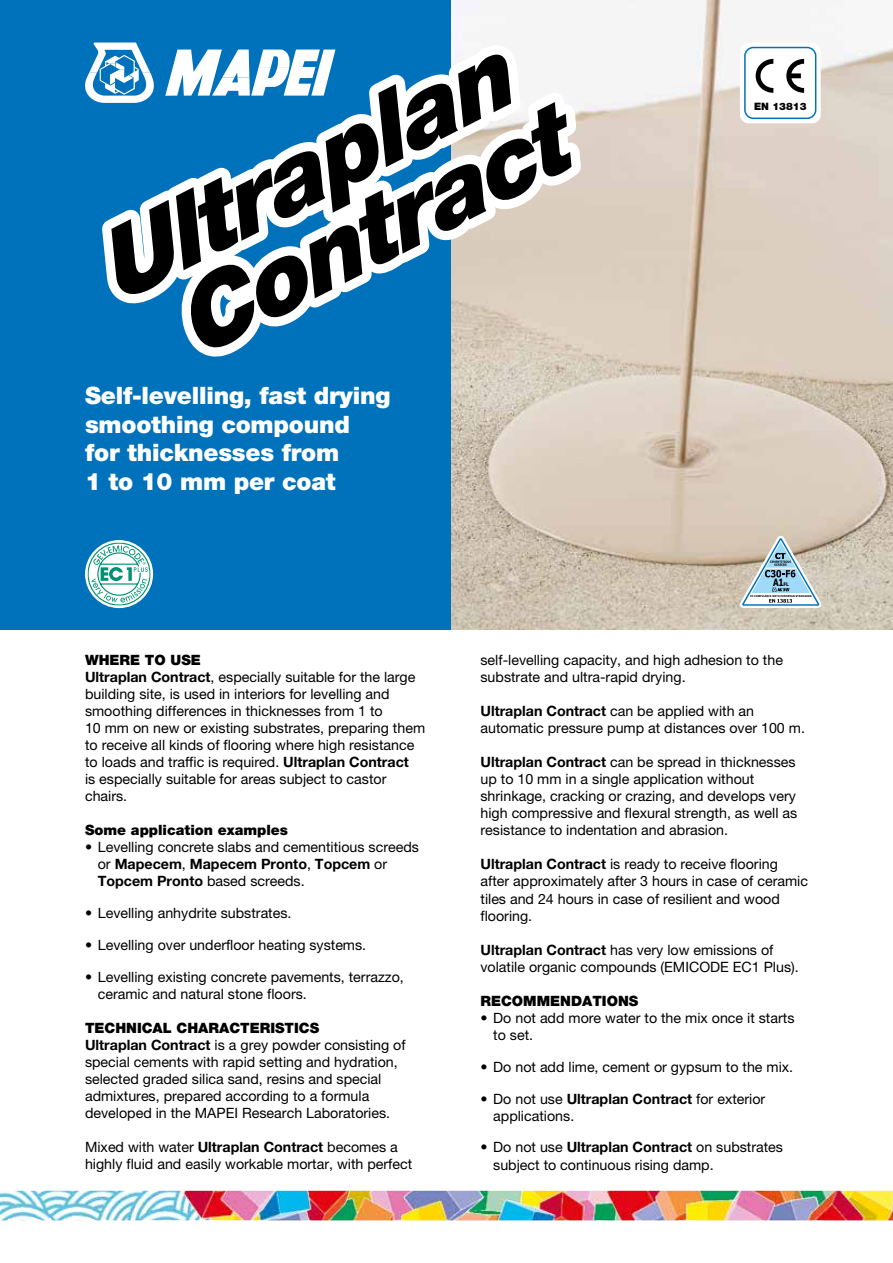
<style>
.page{position:relative;width:893px;height:1263px;background:#fff}
.page>*{position:absolute;margin:0;border:0;box-sizing:border-box;transform-origin:0 0}
.t1{font:italic 900 97.5px/84.4px "Helvetica Neue LTW1 G";color:#fff;text-align:center}
.t2{font:900 24px/28.5px "Helvetica Neue LTW1 G";letter-spacing:-.01em;color:#fff}
.t3{font:14.25px/17.1px "Helvetica Neue LTW1 G";color:#000}
.t4{font:900 14.25px "Helvetica Neue LTW1 G";color:#000}
.t5{font:900 10.2px "Helvetica Neue LTW1 G";color:#000}
.t6{font:700 10.2px "Tahoma";color:#000;scale:.8 1}
.s1{font-size:4.8px}
.s2{font-weight:900}
.s3{font-weight:700}
</style>
<div class="page">
<img style="left:451px;top:0;width:442px;height:629px">
<div style="left:0;top:0;width:451px;height:629px;background:#0072bb"></div>
<img style="left:0;top:1191px;width:893px;height:29px">
<svg style="left:85px;top:43px;width:69px;height:60px"></svg>
<svg style="left:165px;top:50px;width:170px;height:46px"></svg>
<svg style="left:331px;top:182px;width:44px;height:43px"></svg>
<svg style="left:187px;top:244px;width:44px;height:42px"></svg>
<svg style="left:85px;top:540px;width:68px;height:68px"></svg>
<svg style="left:87px;top:542px;width:64px;height:64px;background:#9dcfd3"></svg>
<div style="left:740px;top:43px;width:81px;height:80px;background:#fff;border-radius:9px"></div>
<div style="left:744px;top:47px;width:72px;height:72px;border:2px solid #0072bb;border-radius:9px"></div>
<svg style="left:756px;top:59px;width:17px;height:34px"></svg>
<svg style="left:786px;top:59px;width:18px;height:34px"></svg>
<svg style="left:740px;top:536px;width:81px;height:72px"></svg>
<h1 class="t1" style="left:86px;top:236px;width:473px;rotate:-27deg">Ultraplan<br>Contract</h1>
<h2 class="t2" style="left:85px;top:381px;width:307px">Self-levelling, fast drying smoothing compound for thicknesses from<br>1 to 10 mm per coat</h2>
<p class="t5" style="left:754px;top:100px;width:54px">EN 13813</p>
<p class="t6" style="left:773px;top:576px;width:21px">A1<span class="s1">FL</span></p>
<p class="t3" style="left:85px;top:651px;width:342px"><span class="s2">WHERE TO USE<br></span><span class="s3">Ultraplan Contract</span>, especially suitable for the large building site, is used in interiors for levelling and smoothing differences in thicknesses from 1 to<br>10 mm on new or existing substrates, preparing them to receive all kinds of flooring where high resistance to loads and traffic is required. <span class="s3">Ultraplan Contract<br></span>is especially suitable for areas subject to castor chairs.</p>
<p class="t4" style="left:85px;top:822px;width:204px">Some application examples</p>
<p class="t3" style="left:98px;top:839px;width:323px;text-indent:-13px">• Levelling concrete slabs and cementitious screeds or <span class="s3">Mapecem</span>, <span class="s3">Mapecem Pronto</span>, <span class="s3">Topcem</span> or<br><span class="s3">Topcem Pronto</span> based screeds.</p>
<p class="t3" style="left:85px;top:905px;width:208px">• Levelling anhydrite substrates.</p>
<p class="t3" style="left:85px;top:936px;width:283px">• Levelling over underfloor heating systems.</p>
<p class="t3" style="left:98px;top:968px;width:308px;text-indent:-13px">• Levelling existing concrete pavements, terrazzo, ceramic and natural stone floors.</p>
<p class="t3" style="left:85px;top:1019px;width:322px"><span class="s2">TECHNICAL CHARACTERISTICS<br></span><span class="s3">Ultraplan Contract</span> is a grey powder consisting of special cements with rapid setting and hydration, selected graded silica sand, resins and special admixtures, prepared according to a formula developed in the MAPEI Research Laboratories.</p>
<p class="t3" style="left:85px;top:1139px;width:329px">Mixed with water <span class="s3">Ultraplan Contract</span> becomes a highly fluid and easily workable mortar, with perfect</p>
<p class="t3" style="left:480px;top:651px;width:304px">self-levelling capacity, and high adhesion to the substrate and ultra-rapid drying.</p>
<p class="t3" style="left:480px;top:702px;width:326px"><span class="s3">Ultraplan Contract</span> can be applied with an automatic pressure pump at distances over 100 m.</p>
<p class="t3" style="left:480px;top:753px;width:318px"><span class="s3">Ultraplan Contract</span> can be spread in thicknesses up to 10 mm in a single application without shrinkage, cracking or crazing, and develops very high compressive and flexural strength, as well as resistance to indentation and abrasion.</p>
<p class="t3" style="left:480px;top:856px;width:329px"><span class="s3">Ultraplan Contract</span> is ready to receive flooring after approximately after 3 hours in case of ceramic tiles and 24 hours in case of resilient and wood flooring.</p>
<p class="t3" style="left:480px;top:941px;width:320px"><span class="s3">Ultraplan Contract</span> has very low emissions of volatile organic compounds (EMICODE EC1 Plus).</p>
<p class="t4" style="left:480px;top:992px;width:159px">RECOMMENDATIONS</p>
<p class="t3" style="left:493px;top:1009px;width:303px;text-indent:-13px">• Do not add more water to the mix once it starts to set.</p>
<p class="t3" style="left:480px;top:1058px;width:314px">• Do not add lime, cement or gypsum to the mix.</p>
<p class="t3" style="left:493px;top:1090px;width:274px;text-indent:-13px">• Do not use <span class="s3">Ultraplan Contract</span> for exterior applications.</p>
<p class="t3" style="left:493px;top:1139px;width:291px;text-indent:-13px">• Do not use <span class="s3">Ultraplan Contract</span> on substrates subject to continuous rising damp.</p>
</div>
